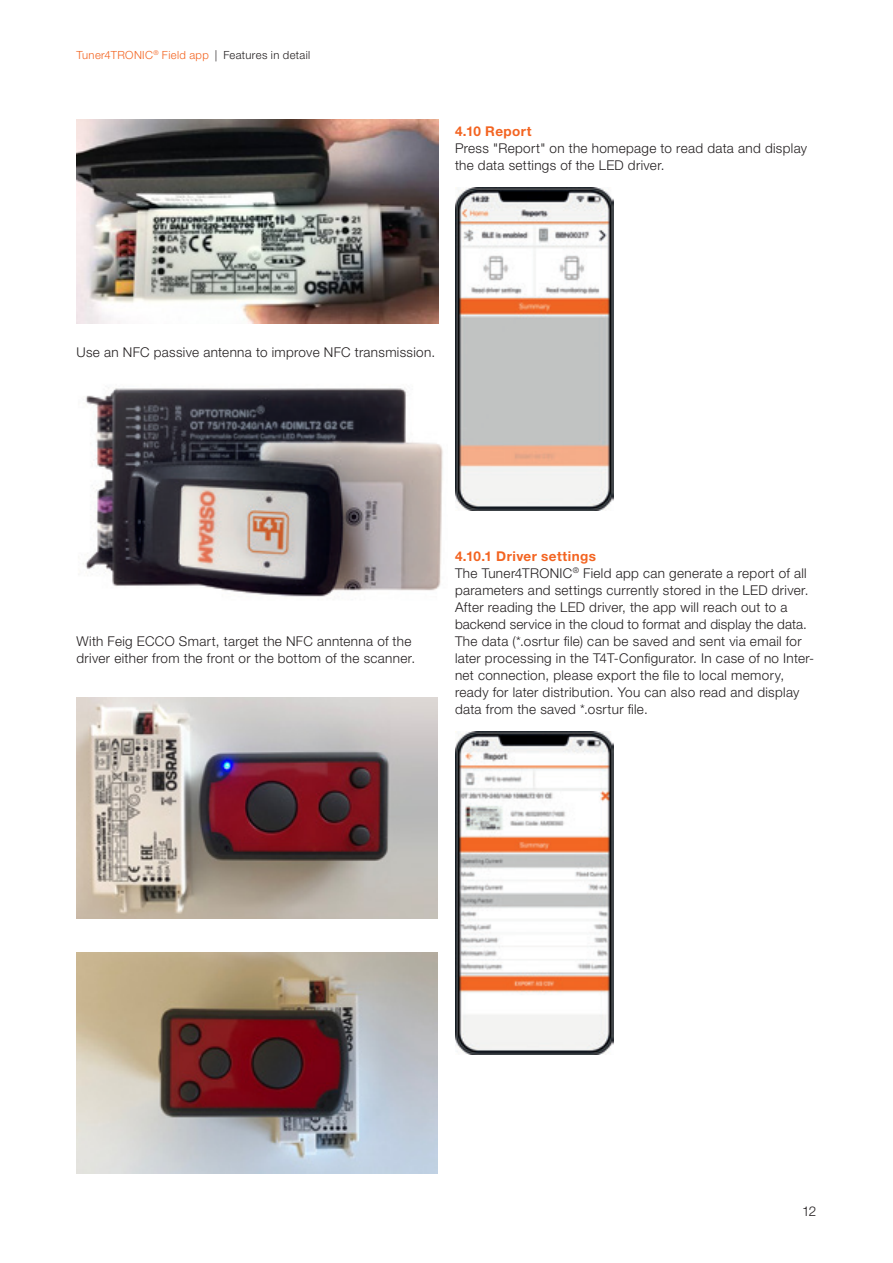
<style>
.page{position:relative;width:893px;height:1263px;background:#fff}
.page>*{position:absolute;margin:0;border:0;box-sizing:border-box;transform-origin:0 0}
.t1{font:300 13.5px/17px "Helvetica Neue LT Pro";letter-spacing:.025em;color:#231f20}
.t2{font:700 13.5px "Helvetica Neue LT Pro";letter-spacing:.035em;color:#f36421}
.t3{font:300 11.25px "Helvetica Neue LT Pro";letter-spacing:.03em;color:#f36421}
.s1{color:#231f20}
.s2{font-weight:700;color:#f36421}
</style>
<div class="page">
<img style="left:77px;top:119px;width:361px;height:204px">
<img style="left:83px;top:388px;width:360px;height:209px">
<img style="left:455px;top:731px;width:159px;height:323px">
<img style="left:455px;top:187px;width:159px;height:323px">
<img style="left:77px;top:697px;width:361px;height:221px">
<img style="left:77px;top:952px;width:361px;height:222px">
<p class="t3" style="left:77px;top:48px;width:235px">Tuner4TRONIC<sup>®</sup> Field app <span class="s1">| Features in detail</span></p>
<p class="t2" style="left:455px;top:123px;width:78px">4.10 Report</p>
<p class="t1" style="left:455px;top:140px;width:354px">Press "Report" on the homepage to read data and display the data settings of the LED driver.</p>
<p class="t1" style="left:77px;top:344px;width:360px">Use an NFC passive antenna to improve NFC transmission.</p>
<p class="t1" style="left:77px;top:633px;width:340px">With Feig ECCO Smart, target the NFC anntenna of the driver either from the front or the bottom of the scanner.</p>
<p class="t1" style="left:455px;top:548px;width:361px"><span class="s2">4.10.1 Driver settings<br></span>The Tuner4TRONIC<sup>®</sup> Field app can generate a report of all parameters and settings currently stored in the LED driver.<br>After reading the LED driver, the app will reach out to a backend service in the cloud to format and display the data.<br>The data (*.osrtur file) can be saved and sent via email for later processing in the T4T-Configurator. In case of no Inter&shy;net connection, please export the file to local memory, ready for later distribution. You can also read and display data from the saved *.osrtur file.</p>
<p class="t1" style="left:802px;top:1203px;width:16px">12</p>
</div>
